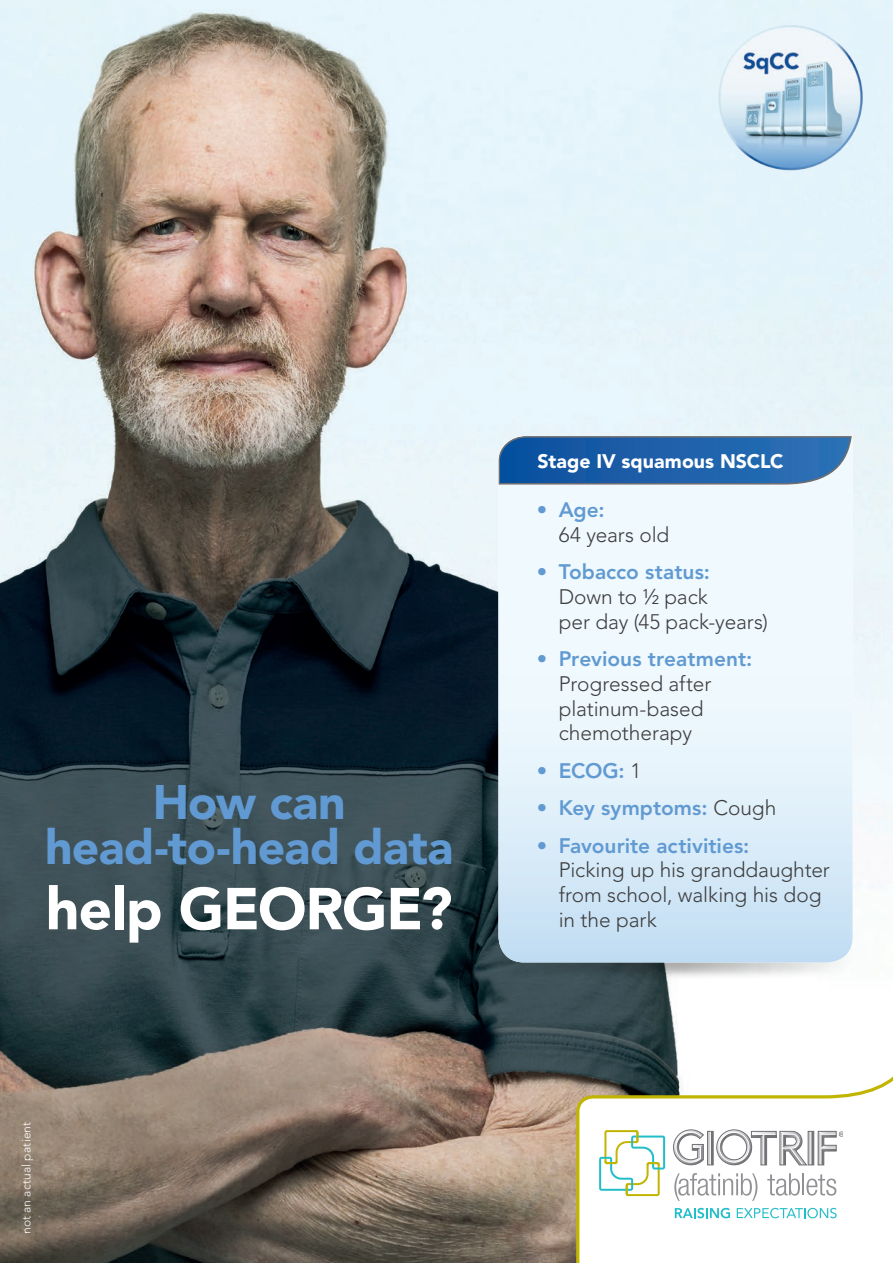
<style>
.page{position:relative;width:893px;height:1263px;background:#fff}
.page>*{position:absolute;margin:0;border:0;box-sizing:border-box;transform-origin:0 0}
.t1{font:900 58.5px "Avenir LT Std";letter-spacing:-.02em;color:#fff}
.t2{font:900 48px/45px "Avenir LT Std";letter-spacing:-.015em;color:#619ad2;text-align:center}
.t3{font:300 20.85px/24.6px "Avenir LT Std";letter-spacing:-.005em;color:#3e3e3f}
.t4{font:800 20.85px "Avenir LT Std";color:#619ad2}
.t5{font:900 19.5px "Avenir LT Std";color:#fff}
.t6{font:300 12px "Avenir LT Std";letter-spacing:.015em;color:#fff}
.s1{font-weight:400;color:#619ad2}
.s2{font-weight:800;color:#619ad2}
.s3{font-weight:400}
.s4{font-weight:300;color:#3e3e3f}
</style>
<div class="page">
<img style="left:0;top:0;width:893px;height:1263px">
<img style="left:710px;top:21px;width:155px;height:158px">
<div style="left:496px;top:922px;width:360px;height:58px;background:#231f20;opacity:.75"></div>
<svg style="left:575px;top:1029px;width:318px;height:234px"></svg>
<svg style="left:498px;top:485px;width:355px;height:477px"></svg>
<svg style="left:498px;top:436px;width:355px;height:49px;background:#2e6aaa"></svg>
<h2 class="t2" style="left:45px;top:779px;width:410px">How can head-to-head data</h2>
<h1 class="t1" style="left:46px;top:873px;width:408px">help GEORGE?</h1>
<p class="t6" style="left:19px;top:1234px;width:114px;rotate:-90deg">not an actual patient</p>
<p class="t5" style="left:537px;top:449px;width:248px">Stage IV squamous NSCLC</p>
<p class="t3" style="left:559px;top:498px;width:112px;text-indent:-22px"><span class="s1">•</span> <span class="s2">Age:<br></span>64 years old</p>
<p class="t3" style="left:559px;top:560px;width:211px;text-indent:-22px"><span class="s1">•</span> <span class="s2">Tobacco status:<br></span>Down to ½ pack<br>per day (45 pack-years)</p>
<p class="t3" style="left:559px;top:647px;width:195px;text-indent:-22px"><span class="s1">•</span> <span class="s2">Previous treatment:<br></span>Progressed after platinum-based chemotherapy</p>
<p class="t4" style="left:537px;top:758px;width:106px"><span class="s3">•</span> ECOG: <span class="s4">1</span></p>
<p class="t4" style="left:537px;top:795px;width:241px"><span class="s3">•</span> Key symptoms: <span class="s4">Cough</span></p>
<p class="t3" style="left:559px;top:833px;width:273px;text-indent:-22px"><span class="s1">•</span> <span class="s2">Favourite activities:<br></span>Picking up his granddaughter from school, walking his dog in the park</p>
</div>
